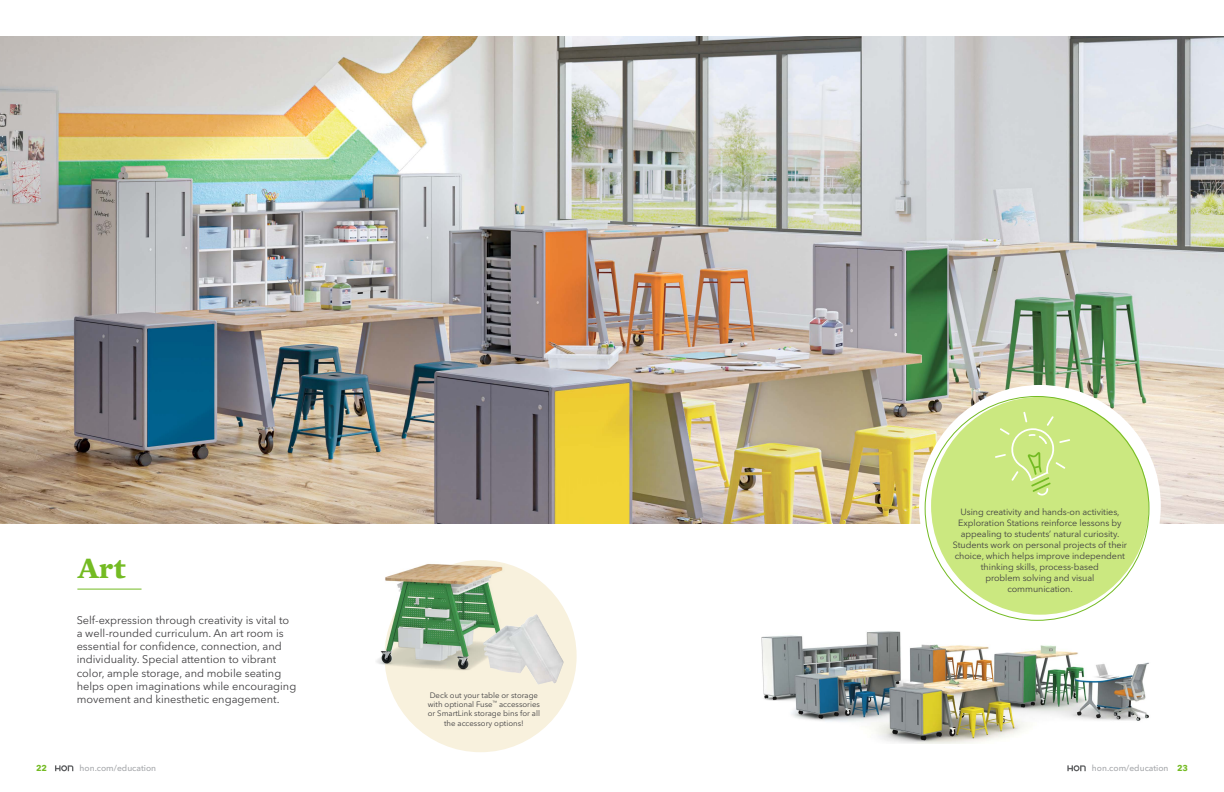
<style>
.page{position:relative;width:1224px;height:792px;background:#fff}
.page>*{position:absolute;margin:0;border:0;box-sizing:border-box;transform-origin:0 0}
.t1{font:700 30px "Mercury Text G1";color:#74bb23}
.t2{font:11px/13.2px "Avenir Next LT Pro";color:#414042}
.t3{font:9px/11px "Avenir Next LT Pro";letter-spacing:-.005em;color:#414042;text-align:center}
.t4{font:500 8.5px "Avenir Next LT Pro";color:#a7a9ac}
.t5{font:700 8.5px "Avenir Next LT Pro";color:#74bb23}
.t6{font:7.8px/9.4px "Avenir Next LT Pro";color:#414042;text-align:center}
.s1{font-weight:700;color:#74bb23}
</style>
<div class="page">
<svg style="left:55px;top:765px;width:18px;height:6px"></svg>
<svg style="left:1067px;top:765px;width:19px;height:6px"></svg>
<img style="left:0;top:36px;width:1224px;height:488px">
<hr style="left:77px;top:589px;width:65px;height:1px;background:#74bb23">
<div style="left:384px;top:560px;width:193px;height:192px;background:#f8f1dd;border-radius:50%"></div>
<img style="left:376px;top:560px;width:131px;height:122px">
<img style="left:382px;top:564px;width:115px;height:105px">
<img style="left:483px;top:614px;width:81px;height:70px">
<img style="left:761px;top:631px;width:388px;height:113px">
<div style="left:925px;top:391px;width:230px;height:230px;background:#cbe880;border-radius:50%"></div>
<div style="left:919px;top:385px;width:242px;height:242px;border:12px solid #fff;border-radius:50%"></div>
<svg style="left:995px;top:412px;width:75px;height:84px"></svg>
<h1 class="t1" style="left:77px;top:546px;width:50px">Art</h1>
<p class="t2" style="left:77px;top:613px;width:221px">Self-expression through creativity is vital to a well-rounded curriculum. An art room is essential for confidence, connection, and individuality. Special attention to vibrant color, ample storage, and mobile seating helps open imaginations while encouraging movement and kinesthetic engagement.</p>
<p class="t6" style="left:428px;top:690px;width:114px">Deck out your table or storage with optional Fuse<sup>™</sup> accessories or SmartLink storage bins for all the accessory options!</p>
<p class="t3" style="left:953px;top:506px;width:176px">Using creativity and hands-on activities, Exploration Stations reinforce lessons by appealing to students’ natural curiosity.<br>Students work on personal projects of their choice, which helps improve independent thinking skills, process-based<br>problem solving and visual communication.</p>
<p class="t5" style="left:36px;top:763px;width:12px">22</p>
<p class="t4" style="left:80px;top:763px;width:78px">hon.com/education</p>
<p class="t4" style="left:1092px;top:763px;width:98px">hon.com/education <span class="s1">23</span></p>
</div>
